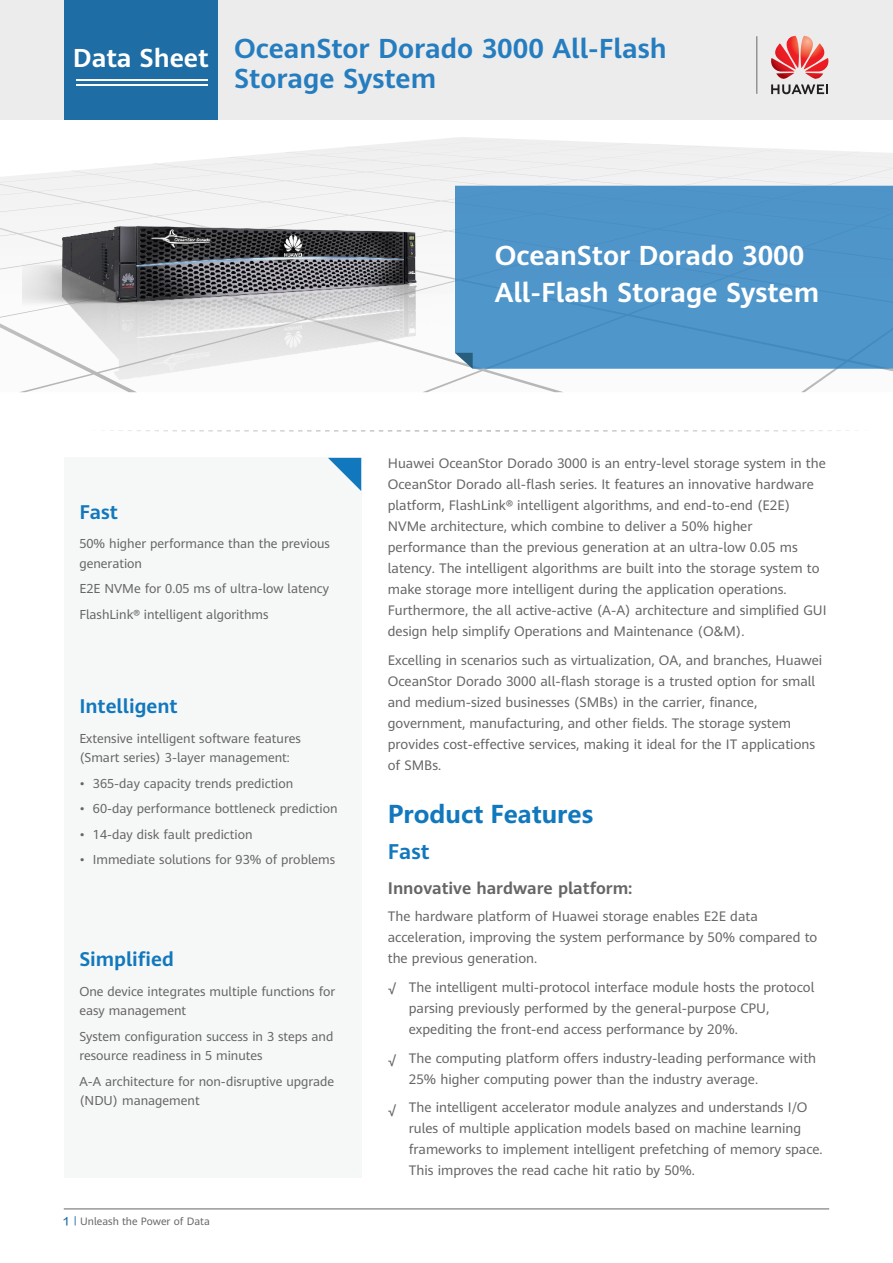
<style>
.page{position:relative;width:893px;height:1263px;background:#fff}
.page>*{position:absolute;margin:0;border:0;box-sizing:border-box;transform-origin:0 0}
.t1{font:700 27px/30px "Huawei Sans";color:#257dbf}
.t2{font:700 27px/37.5px "Huawei Sans";color:#fff}
.t3{font:700 24px "Microsoft Ya Hei";color:#1278bd}
.t4{font:700 21px "Huawei Sans";color:#1278bd}
.t5{font:700 19.5px "Huawei Sans";color:#1278bd}
.t6{font:700 16.5px "Huawei Sans";color:#676666}
.t7{font:14.25px "Huawei Sans";color:#676666}
.t8{font:13.5px/21px "Huawei Sans";color:#676666}
.t9{font:12.75px/19.5px "Huawei Sans";color:#676666}
.t10{font:10.5px "Huawei Sans";color:#666767}
.s1{font-family:"FZLTZHJW GB1 0";color:#1e6da4}
.s2{font-family:"FZLTZHJW GB1 0";font-size:9px;color:#1e6da4}
</style>
<div class="page">
<div style="left:64px;top:458px;width:297px;height:720px;background:#f5f7f7"></div>
<svg style="left:104px;top:430px;width:752px;height:2px"></svg>
<div style="left:0;top:0;width:893px;height:119px;background:#ececec"></div>
<div style="left:64px;top:0;width:153px;height:119px;background:#1e6da4"></div>
<hr style="left:76px;top:79px;width:132px;height:2px;background:#fff">
<hr style="left:76px;top:85px;width:132px;height:1px;background:#fff">
<svg style="left:771px;top:36px;width:58px;height:58px"></svg>
<hr style="left:756px;top:36px;width:1px;height:58px;background:#939498">
<svg style="left:0;top:138px;width:893px;height:254px"></svg>
<div style="left:455px;top:186px;width:438px;height:183px;background:#4f95ca"></div>
<svg style="left:455px;top:353px;width:18px;height:16px"></svg>
<svg style="left:328px;top:458px;width:33px;height:33px"></svg>
<hr style="left:64px;top:1208px;width:765px;height:1px;background:#666767">
<img style="left:23px;top:102px;width:430px;height:291px">
<h1 class="t1" style="left:234px;top:32px;width:434px;text-indent:-161px"><sub>Data</sub> <sub>Sheet</sub> OceanStor Dorado 3000 All-Flash<br>Storage System</h1>
<h1 class="t2" style="left:495px;top:236px;width:326px">OceanStor Dorado 3000<br>All-Flash Storage System</h1>
<h3 class="t5" style="left:79px;top:498px;width:40px">Fast</h3>
<p class="t9" style="left:79px;top:534px;width:252px">50% higher performance than the previous generation</p>
<p class="t9" style="left:79px;top:576px;width:251px;line-height:25.5px">E2E NVMe for 0.05 ms of ultra-low latency<br>FlashLink® intelligent algorithms</p>
<h3 class="t5" style="left:79px;top:693px;width:100px">Intelligent</h3>
<p class="t9" style="left:79px;top:728px;width:223px">Extensive intelligent software features (Smart series) 3-layer management:</p>
<p class="t9" style="left:79px;top:773px;width:215px">• 365-day capacity trends prediction</p>
<p class="t9" style="left:79px;top:799px;width:260px">• 60-day performance bottleneck prediction</p>
<p class="t9" style="left:79px;top:824px;width:175px">• 14-day disk fault prediction</p>
<p class="t9" style="left:79px;top:850px;width:257px">• Immediate solutions for 93% of problems</p>
<h3 class="t5" style="left:79px;top:945px;width:96px">Simplified</h3>
<p class="t9" style="left:79px;top:981px;width:257px">One device integrates multiple functions for easy management</p>
<p class="t9" style="left:79px;top:1026px;width:256px">System configuration success in 3 steps and resource readiness in 5 minutes</p>
<p class="t9" style="left:79px;top:1071px;width:256px">A-A architecture for non-disruptive upgrade (NDU) management</p>
<p class="t10" style="left:64px;top:1214px;width:148px"><span class="s1">1</span> <span class="s2">｜</span>Unleash the Power of Data</p>
<p class="t8" style="left:388px;top:453px;width:440px">Huawei OceanStor Dorado 3000 is an entry-level storage system in the OceanStor Dorado all-flash series. It features an innovative hardware platform, FlashLink® intelligent algorithms, and end-to-end (E2E)<br>NVMe architecture, which combine to deliver a 50% higher performance than the previous generation at an ultra-low 0.05 ms latency. The intelligent algorithms are built into the storage system to make storage more intelligent during the application operations.<br>Furthermore, the all active-active (A-A) architecture and simplified GUI design help simplify Operations and Maintenance (O&amp;M).</p>
<p class="t8" style="left:388px;top:649px;width:436px">Excelling in scenarios such as virtualization, OA, and branches, Huawei OceanStor Dorado 3000 all-flash storage is a trusted option for small and medium-sized businesses (SMBs) in the carrier, finance, government, manufacturing, and other fields. The storage system provides cost-effective services, making it ideal for the IT applications of SMBs.</p>
<h2 class="t3" style="left:388px;top:798px;width:207px">Product Features</h2>
<h3 class="t4" style="left:388px;top:837px;width:43px">Fast</h3>
<p class="t6" style="left:388px;top:876px;width:246px">Innovative hardware platform:</p>
<p class="t8" style="left:388px;top:905px;width:431px">The hardware platform of Huawei storage enables E2E data acceleration, improving the system performance by 50% compared to the previous generation.</p>
<p class="t7" style="left:388px;top:979px;width:9px">√</p>
<p class="t7" style="left:388px;top:1051px;width:9px">√</p>
<p class="t7" style="left:388px;top:1100px;width:9px">√</p>
<p class="t8" style="left:409px;top:977px;width:407px">The intelligent multi-protocol interface module hosts the protocol parsing previously performed by the general-purpose CPU, expediting the front-end access performance by 20%.</p>
<p class="t8" style="left:409px;top:1047px;width:409px">The computing platform offers industry-leading performance with<br>25% higher computing power than the industry average.</p>
<p class="t8" style="left:409px;top:1097px;width:415px">The intelligent accelerator module analyzes and understands I/O rules of multiple application models based on machine learning frameworks to implement intelligent prefetching of memory space.<br>This improves the read cache hit ratio by 50%.</p>
</div>
